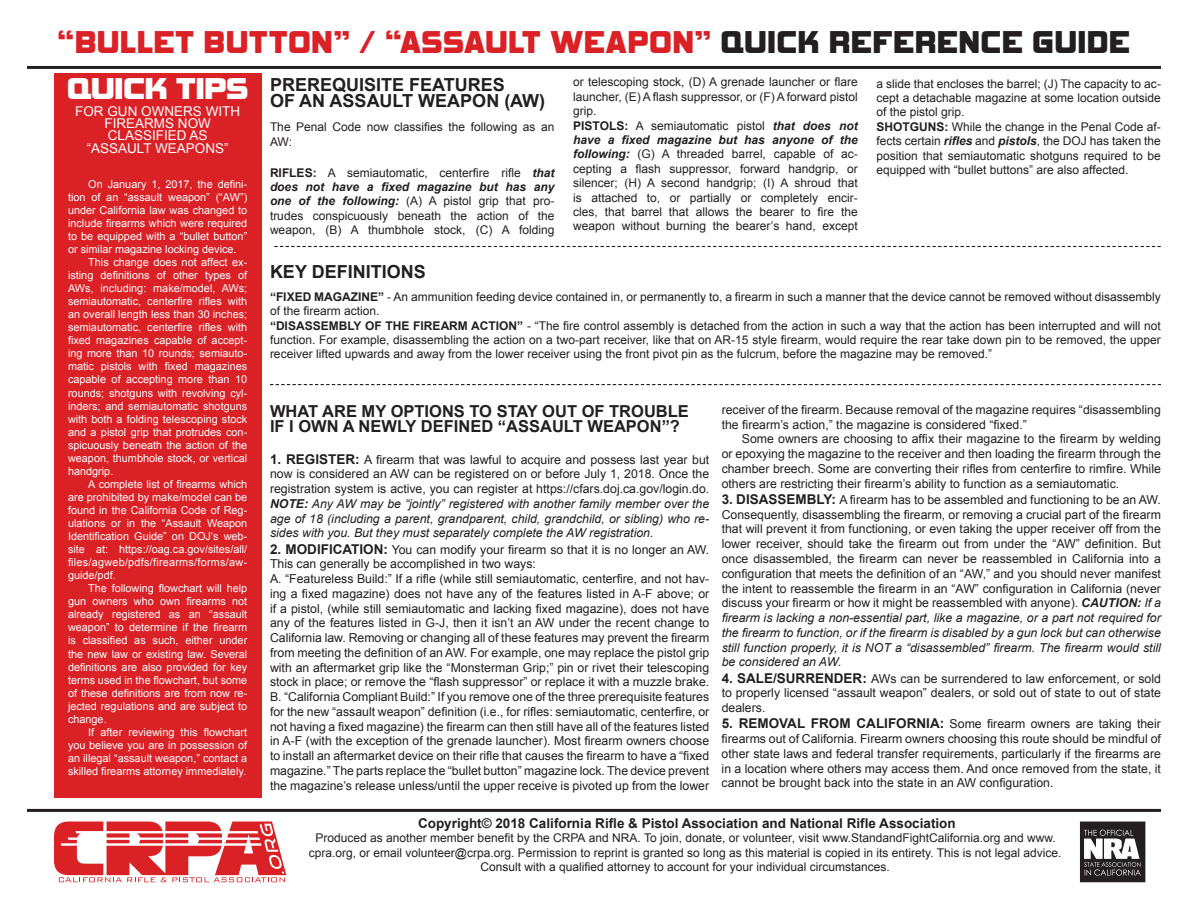
<style>
.page{position:relative;width:1188px;height:918px;background:#fff}
.page>*{position:absolute;margin:0;border:0;box-sizing:border-box;transform-origin:0 0}
.t1{font:32.7px "Vipnagorgialla";letter-spacing:.04em;color:#d92126;scale:.74 1}
.t2{font:31.05px "Vipnagorgialla";color:#fff;scale:.82 1}
.t3{font:700 18px "Arial";color:#231f20}
.t4{font:700 16.5px "Arial";color:#231f20}
.t5{font:700 13.5px "Arial";color:#231f20}
.t6{font:13.5px "Arial";color:#fff}
.t7{font:12.3px/14.7px "Arial";color:#231f20;text-align:justify}
.t8{font:12px/14.4px "Arial";color:#231f20;text-align:justify}
.t9{font:10.8px/13px "Arial";color:#fff;text-align:justify}
.s1{color:#231f20}
.s2{font-weight:700}
.s3{font-weight:700;font-style:italic}
.s4{font-weight:700;font-size:13.5px}
.s5{font-style:italic}
</style>
<div class="page">
<div style="left:54px;top:74px;width:207px;height:724px;background:#d92126"></div>
<hr style="left:27px;top:66px;width:1134px;height:3px;background:#231f20">
<svg style="left:274px;top:246px;width:887px;height:1px"></svg>
<svg style="left:270px;top:384px;width:891px;height:1px"></svg>
<hr style="left:27px;top:809px;width:1134px;height:3px;background:#231f20">
<svg style="left:54px;top:822px;width:232px;height:60px"></svg>
<svg style="left:1080px;top:822px;width:65px;height:60px"></svg>
<p class="t1" style="left:58px;top:23px;width:1450px">“BULLET BUTTON” / “ASSAULT WEAPON” <span class="s1">QUICK REFERENCE GUIDE</span></p>
<p class="t2" style="left:67px;top:71px;width:223px">QUICK TIPS</p>
<p class="t3" style="left:270px;top:73px;width:236px">PREREQUISITE FEATURES</p>
<p class="t3" style="left:270px;top:89px;width:277px">OF AN ASSAULT WEAPON (AW)</p>
<p class="t8" style="left:573px;top:75px;width:286px">or telescoping stock, (D) A grenade launcher or flare launcher, (E) A flash suppressor, or (F) A forward pistol grip.</p>
<p class="t8" style="left:573px;top:118px;width:286px"><span class="s2">PISTOLS:</span> A semiautomatic pistol <span class="s3">that does not have a fixed magazine but has anyone of the following:</span> (G) A threaded barrel, capable of ac&shy;cepting a flash suppressor, forward handgrip, or silencer; (H) A second handgrip; (I) A shroud that is attached to, or partially or completely encir&shy;cles, that barrel that allows the bearer to fire the weapon without burning the bearer’s hand, except</p>
<p class="t8" style="left:876px;top:76px;width:286px">a slide that encloses the barrel; (J) The capacity to ac&shy;cept a detachable magazine at some location outside of the pistol grip.</p>
<p class="t8" style="left:876px;top:119px;width:286px"><span class="s2">SHOTGUNS:</span> While the change in the Penal Code af&shy;fects certain <span class="s3">rifles</span> and <span class="s3">pistols</span>, the DOJ has taken the position that semiautomatic shotguns required to be equipped with “bullet buttons” are also affected.</p>
<p class="t6" style="left:75px;top:103px;width:166px">FOR GUN OWNERS WITH</p>
<p class="t6" style="left:104px;top:115px;width:108px">FIREARMS NOW</p>
<p class="t6" style="left:108px;top:127px;width:101px">CLASSIFIED AS</p>
<p class="t6" style="left:87px;top:139px;width:144px">“ASSAULT WEAPONS”</p>
<p class="t8" style="left:270px;top:120px;width:286px">The Penal Code now classifies the following as an<br>AW:</p>
<p class="t8" style="left:270px;top:165px;width:286px"><span class="s2">RIFLES:</span> A semiautomatic, centerfire rifle <span class="s3">that does not have a fixed magazine but has any one of the following:</span> (A) A pistol grip that pro&shy;trudes conspicuously beneath the action of the weapon, (B) A thumbhole stock, (C) A folding</p>
<p class="t9" style="left:68px;top:178px;width:181px;text-indent:20px">On January 1, 2017, the defini&shy;tion of an “assault weapon” (“AW”) under California law was changed to include firearms which were required to be equipped with a “bullet button” or similar magazine locking device.</p>
<p class="t9" style="left:68px;top:256px;width:181px;text-indent:20px">This change does not affect ex&shy;isting definitions of other types of AWs, including: make/model, AWs; semiautomatic, centerfire rifles with an overall length less than 30 inches; semiautomatic, centerfire rifles with fixed magazines capable of accept&shy;ing more than 10 rounds; semiauto&shy;matic pistols with fixed magazines capable of accepting more than 10 rounds; shotguns with revolving cyl&shy;inders; and semiautomatic shotguns with both a folding telescoping stock and a pistol grip that protrudes con&shy;spicuously beneath the action of the weapon, thumbhole stock, or vertical handgrip.</p>
<p class="t9" style="left:68px;top:478px;width:181px;text-indent:20px">A complete list of firearms which are prohibited by make/model can be found in the California Code of Reg&shy;ulations or in the “Assault Weapon Identification Guide” on DOJ’s web&shy;site at: https://oag.ca.gov/sites/all/ files/agweb/pdfs/firearms/forms/aw&shy;guide/pdf.</p>
<p class="t9" style="left:68px;top:582px;width:181px;text-indent:20px">The following flowchart will help gun owners who own firearms not already registered as an “assault weapon” to determine if the firearm is classified as such, either under the new law or existing law. Several definitions are also provided for key terms used in the flowchart, but some of these definitions are from now re&shy;jected regulations and are subject to change.</p>
<p class="t9" style="left:68px;top:726px;width:181px;text-indent:20px">If after reviewing this flowchart you believe you are in possession of an illegal “assault weapon,” contact a skilled firearms attorney immediately.</p>
<p class="t3" style="left:270px;top:260px;width:157px">KEY DEFINITIONS</p>
<p class="t8" style="left:270px;top:289px;width:892px"><span class="s2">“FIXED MAGAZINE”</span> - An ammunition feeding device contained in, or permanently to, a firearm in such a manner that the device cannot be removed without disassembly of the firearm action.</p>
<p class="t8" style="left:270px;top:318px;width:892px"><span class="s2">“DISASSEMBLY OF THE FIREARM ACTION”</span> - “The fire control assembly is detached from the action in such a way that the action has been interrupted and will not function. For example, disassembling the action on a two-part receiver, like that on AR-15 style firearm, would require the rear take down pin to be removed, the upper receiver lifted upwards and away from the lower receiver using the front pivot pin as the fulcrum, before the magazine may be removed.”</p>
<p class="t4" style="left:270px;top:400px;width:420px">WHAT ARE MY OPTIONS TO STAY OUT OF TROUBLE</p>
<p class="t4" style="left:270px;top:415px;width:412px">IF I OWN A NEWLY DEFINED “ASSAULT WEAPON”?</p>
<p class="t7" style="left:722px;top:402px;width:441px">receiver of the firearm. Because removal of the magazine requires “disassembling the firearm’s action,” the magazine is considered “fixed.”</p>
<p class="t7" style="left:722px;top:432px;width:441px;text-indent:20px">Some owners are choosing to affix their magazine to the firearm by welding or epoxying the magazine to the receiver and then loading the firearm through the chamber breech. Some are converting their rifles from centerfire to rimfire. While others are restricting their firearm’s ability to function as a semiautomatic.</p>
<p class="t7" style="left:722px;top:492px;width:441px"><span class="s4">3. DISASSEMBLY:</span> A firearm has to be assembled and functioning to be an AW.<br>Consequently, disassembling the firearm, or removing a crucial part of the firearm that will prevent it from functioning, or even taking the upper receiver off from the lower receiver, should take the firearm out from under the “AW” definition. But once disassembled, the firearm can never be reassembled in California into a configuration that meets the definition of an “AW,” and you should never manifest the intent to reassemble the firearm in an “AW” configuration in California (never discuss your firearm or how it might be reassembled with anyone). <span class="s3">CAUTION:</span> <span class="s5">If a firearm is lacking a non-essential part, like a magazine, or a part not required for the firearm to function, or if the firearm is disabled by a gun lock but can otherwise still function properly, it is NOT a “disassembled” firearm. The firearm would still be considered an AW.</span></p>
<p class="t7" style="left:722px;top:671px;width:441px"><span class="s4">4. SALE/SURRENDER:</span> AWs can be surrendered to law enforcement, or sold to properly licensed “assault weapon” dealers, or sold out of state to out of state dealers.</p>
<p class="t7" style="left:722px;top:717px;width:441px"><span class="s4">5. REMOVAL FROM CALIFORNIA:</span> Some firearm owners are taking their firearms out of California. Firearm owners choosing this route should be mindful of other state laws and federal transfer requirements, particularly if the firearms are in a location where others may access them. And once removed from the state, it cannot be brought back into the state in an AW configuration.</p>
<p class="t7" style="left:270px;top:452px;width:441px"><span class="s4">1. REGISTER:</span> A firearm that was lawful to acquire and possess last year but now is considered an AW can be registered on or before July 1, 2018. Once the registration system is active, you can register at https://cfars.doj.ca.gov/login.do.<br><span class="s3">NOTE:</span> <span class="s5">Any AW may be “jointly” registered with another family member over the age of 18 (including a parent, grandparent, child, grandchild, or sibling) who re&shy;sides with you. But they must separately complete the AW registration.</span></p>
<p class="t7" style="left:270px;top:542px;width:441px"><span class="s4">2. MODIFICATION:</span> You can modify your firearm so that it is no longer an AW.<br>This can generally be accomplished in two ways:</p>
<p class="t7" style="left:270px;top:572px;width:441px">A. “Featureless Build:” If a rifle (while still semiautomatic, centerfire, and not hav&shy;ing a fixed magazine) does not have any of the features listed in A-F above; or if a pistol, (while still semiautomatic and lacking fixed magazine), does not have any of the features listed in G-J, then it isn’t an AW under the recent change to California law. Removing or changing all of these features may prevent the firearm from meeting the definition of an AW. For example, one may replace the pistol grip with an aftermarket grip like the “Monsterman Grip;” pin or rivet their telescoping stock in place; or remove the “flash suppressor” or replace it with a muzzle brake.</p>
<p class="t7" style="left:270px;top:690px;width:441px">B. “California Compliant Build:” If you remove one of the three prerequisite features for the new “assault weapon” definition (i.e., for rifles: semiautomatic, centerfire, or not having a fixed magazine) the firearm can then still have all of the features listed in A-F (with the exception of the grenade launcher). Most firearm owners choose to install an aftermarket device on their rifle that causes the firearm to have a “fixed magazine.” The parts replace the “bullet button” magazine lock. The device prevent the magazine’s release unless/until the upper receive is pivoted up from the lower</p>
<p class="t5" style="left:418px;top:814px;width:539px">Copyright© 2018 California Rifle &amp; Pistol Association and National Rifle Association</p>
<p class="t8" style="left:309px;top:831px;width:754px;text-align:center">Produced as another member benefit by the CRPA and NRA. To join, donate, or volunteer, visit www.StandandFightCalifornia.org and www. cpra.org, or email volunteer@crpa.org. Permission to reprint is granted so long as this material is copied in its entirety. This is not legal advice.<br>Consult with a qualified attorney to account for your individual circumstances.</p>
</div>
